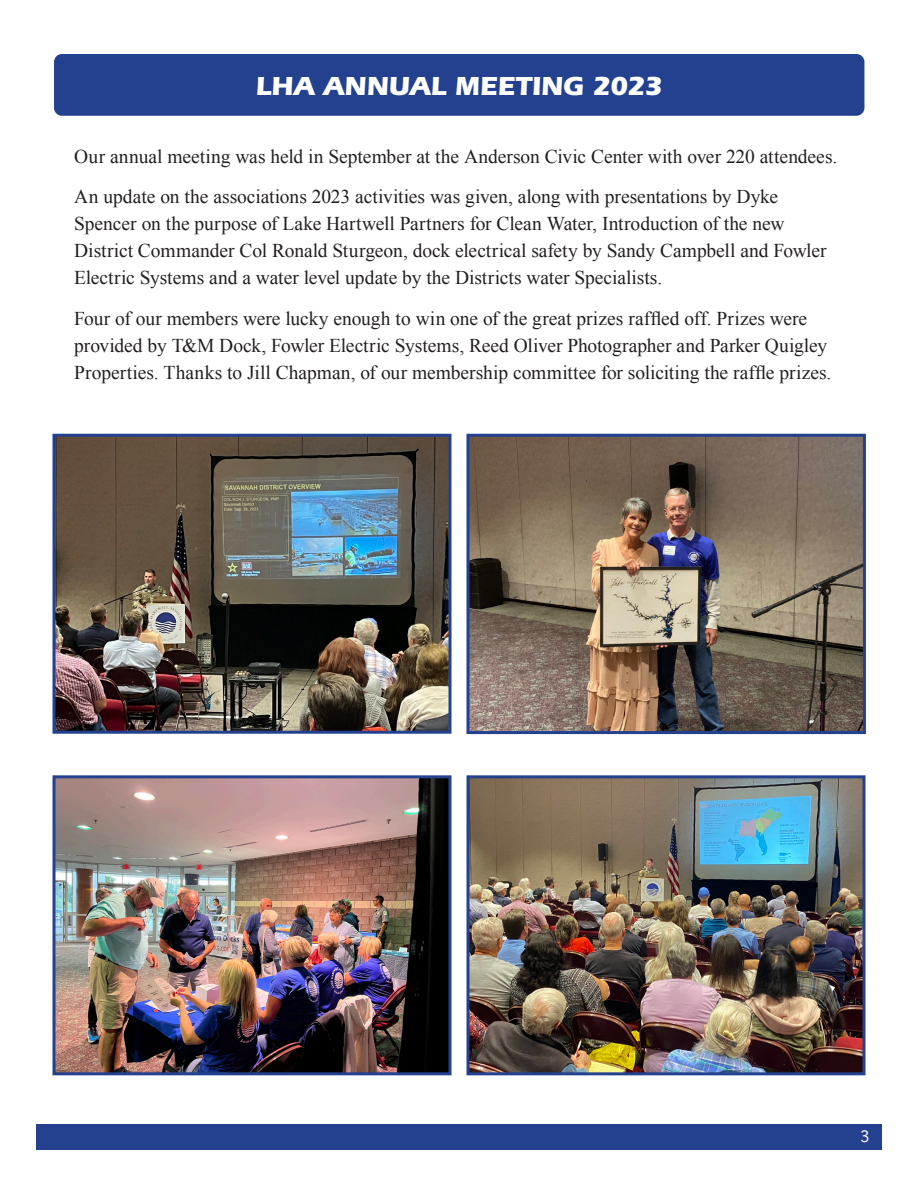
<style>
.page{position:relative;width:918px;height:1188px;background:#fff}
.page>*{position:absolute;margin:0;border:0;box-sizing:border-box;transform-origin:0 0}
.t1{font:700 27px "ITC Eras Std";letter-spacing:-.01em;color:#fff}
.t2{font:19.5px/27px "Times New Roman";color:#231f20}
.t3{font:15px "Geneva";color:#fff}
</style>
<div class="page">
<div style="left:54px;top:54px;width:810px;height:62px;background:#23418f;border-radius:8px"></div>
<div style="left:36px;top:1124px;width:846px;height:26px;background:#23418f"></div>
<img style="left:57px;top:438px;width:390px;height:292px">
<div style="left:53px;top:434px;width:398px;height:300px;border:3px solid #23418f"></div>
<img style="left:470px;top:438px;width:392px;height:292px">
<div style="left:466px;top:434px;width:400px;height:300px;border:3px solid #23418f"></div>
<img style="left:57px;top:779px;width:390px;height:292px">
<div style="left:53px;top:775px;width:398px;height:300px;border:3px solid #23418f"></div>
<img style="left:470px;top:779px;width:392px;height:292px">
<div style="left:466px;top:775px;width:400px;height:300px;border:3px solid #23418f"></div>
<p class="t1" style="left:256px;top:71px;width:408px">LHA ANNUAL MEETING 2023</p>
<p class="t2" style="left:74px;top:136px;width:765px;line-height:40.5px">Our annual meeting was held in September at the Anderson Civic Center with over 220 attendees.<br>An update on the associations 2023 activities was given, along with presentations by Dyke</p>
<p class="t2" style="left:74px;top:210px;width:754px">Spencer on the purpose of Lake Hartwell Partners for Clean Water, Introduction of the new<br>District Commander Col Ronald Sturgeon, dock electrical safety by Sandy Campbell and Fowler<br>Electric Systems and a water level update by the Districts water Specialists.</p>
<p class="t2" style="left:74px;top:304px;width:759px">Four of our members were lucky enough to win one of the great prizes raffled off. Prizes were provided by T&amp;M Dock, Fowler Electric Systems, Reed Oliver Photographer and Parker Quigley<br>Properties. Thanks to Jill Chapman, of our membership committee for soliciting the raffle prizes.</p>
<p class="t3" style="left:860px;top:1128px;width:12px">3</p>
</div>
